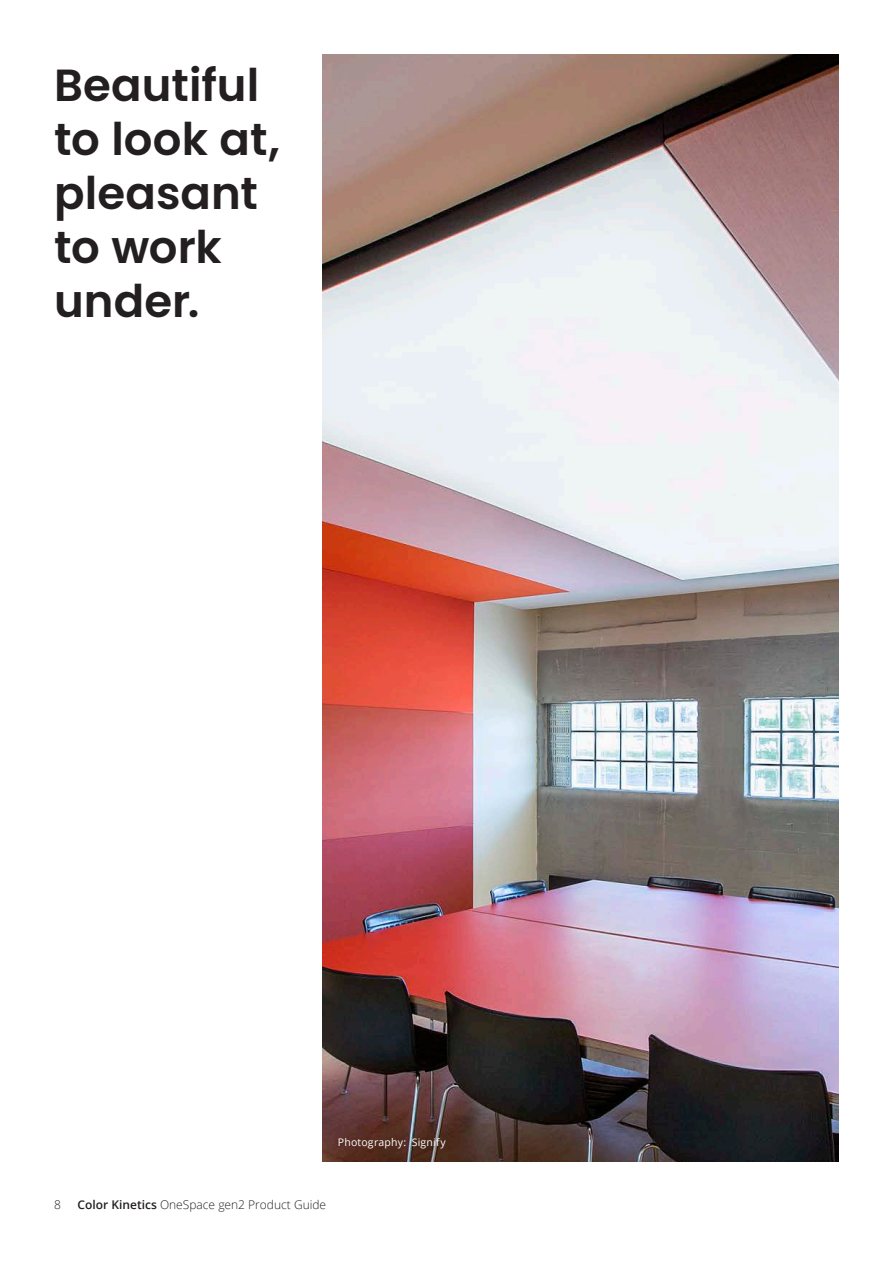
<style>
.page{position:relative;width:893px;height:1263px;background:#fff}
.page>*{position:absolute;margin:0;border:0;box-sizing:border-box;transform-origin:0 0}
.Heading_30_pt{font:600 45px/54px "Poppins";color:#231f20}
.t1{font:300 12px "Open Sans";color:#231f20}
._01_Body_Copy{font:10.5px "Open Sans";letter-spacing:.02em;color:#fff}
.s1{font-weight:600}
</style>
<div class="page">
<img style="left:323px;top:54px;width:516px;height:1107px">
<p class="Heading_30_pt" style="left:54px;top:59px;width:228px">Beautiful to look at, pleasant to work under.</p>
<p class="_01_Body_Copy" style="left:338px;top:1135px;width:109px">Photography: Signify</p>
<p class="t1" style="left:54px;top:1197px;width:8px">8</p>
<p class="t1" style="left:78px;top:1197px;width:250px"><span class="s1">Color Kinetics</span> OneSpace gen2 Product Guide</p>
</div>
